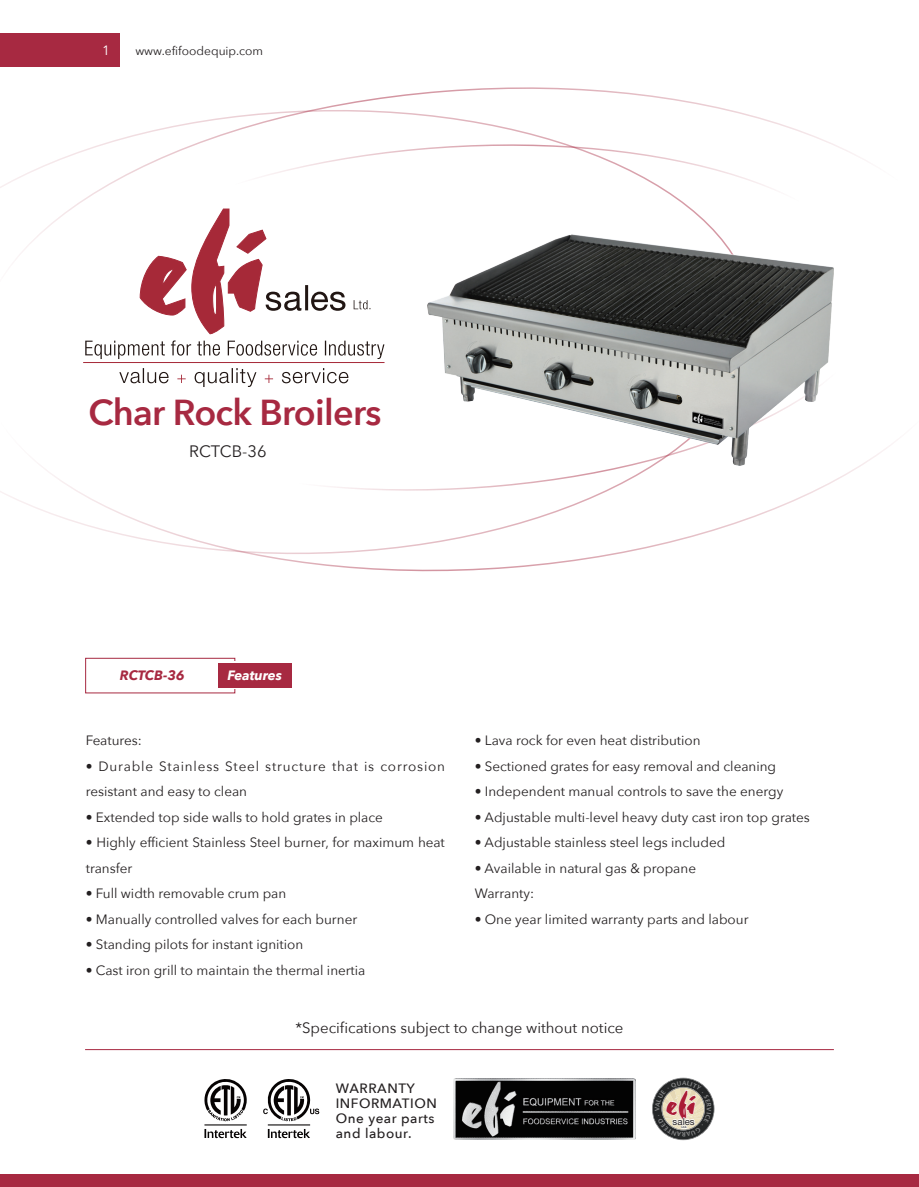
<style>
.page{position:relative;width:919px;height:1187px;background:#fff}
.page>*{position:absolute;margin:0;border:0;box-sizing:border-box;transform-origin:0 0}
.t1{font:600 36px "Avenir Next";letter-spacing:-.02em;color:#a72941}
.t2{font:31.95px "Choc ICG";color:#aa1c36}
.t3{font:16.5px "Avenir Next";color:#231f20}
.t4{font:15px "Avenir Next";color:#231f20}
.t5{font:13.5px/25.5px "Avenir Next";color:#231f20}
.t6{font:13.5px/25.5px "Avenir Next";letter-spacing:.06em;color:#231f20}
.t7{font:500 13.5px/15px "Avenir Next";letter-spacing:.04em;color:#231f20}
.t8{font:italic 700 13.5px "Avenir Next";color:#a72941}
.t9{font:italic 700 13.5px "Avenir Next";letter-spacing:-.005em;color:#fff}
.t10{font:13.5px "Avenir Next";color:#fff}
.t11{font:12px "Avenir Next";color:#231f20}
.t12{font:9.6px "Helvetica Neue";letter-spacing:.01em;color:#231f20}
.t13{font:500 3px "Helvetica Neue";color:#231f20}
</style>
<div class="page">
<svg style="left:0;top:87px;width:893px;height:485px"></svg>
<svg style="left:282px;top:368px;width:66px;height:15px"></svg>
<svg style="left:265px;top:374px;width:8px;height:9px"></svg>
<svg style="left:194px;top:368px;width:62px;height:19px"></svg>
<svg style="left:177px;top:374px;width:9px;height:9px"></svg>
<svg style="left:119px;top:368px;width:50px;height:15px"></svg>
<hr style="left:83px;top:362px;width:301px;height:1px;background:#a62938">
<svg style="left:353px;top:300px;width:17px;height:9px"></svg>
<svg style="left:85px;top:340px;width:299px;height:19px"></svg>
<svg style="left:140px;top:209px;width:205px;height:125px"></svg>
<img style="left:427px;top:235px;width:406px;height:231px">
<hr style="left:85px;top:1049px;width:748px;height:1px;background:#a72941">
<div style="left:0;top:33px;width:119px;height:34px;background:#a72941"></div>
<img style="left:453px;top:1078px;width:182px;height:61px">
<svg style="left:268px;top:1129px;width:42px;height:8px"></svg>
<svg style="left:263px;top:1079px;width:56px;height:42px"></svg>
<hr style="left:268px;top:1124px;width:42px;height:1px;background:#060303">
<svg style="left:204px;top:1128px;width:43px;height:9px"></svg>
<svg style="left:204px;top:1079px;width:43px;height:42px"></svg>
<hr style="left:204px;top:1124px;width:43px;height:1px;background:#060303">
<div style="left:0;top:1174px;width:918px;height:12px;background:#a72941"></div>
<div style="left:85px;top:657px;width:150px;height:36px;border:1px solid #a72941"></div>
<div style="left:87px;top:661px;width:162px;height:28px;background:#fff"></div>
<div style="left:218px;top:663px;width:74px;height:24px;background:#a72941"></div>
<svg style="left:652px;top:1077px;width:62px;height:62px"></svg>
<p class="t10" style="left:102px;top:38px;width:9px">1</p>
<p class="t11" style="left:135px;top:40px;width:129px">www.efifoodequip.com</p>
<h1 class="t1" style="left:88px;top:381px;width:294px">Char Rock Broilers</h1>
<p class="t3" style="left:189px;top:437px;width:79px">RCTCB-36</p>
<p class="t8" style="left:120px;top:664px;width:67px">RCTCB-36</p>
<p class="t9" style="left:227px;top:663px;width:56px">Features</p>
<p class="t5" style="left:86px;top:727px;width:58px">Features:</p>
<p class="t6" style="left:86px;top:752px;width:361px">• Durable Stainless Steel structure that is corrosion resistant and easy to clean</p>
<p class="t5" style="left:86px;top:803px;width:299px">• Extended top side walls to hold grates in place</p>
<p class="t5" style="left:86px;top:829px;width:360px">• Highly efficient Stainless Steel burner, for maximum heat transfer</p>
<p class="t5" style="left:86px;top:880px;width:202px">• Full width removable crum pan</p>
<p class="t5" style="left:86px;top:905px;width:273px">• Manually controlled valves for each burner</p>
<p class="t5" style="left:86px;top:931px;width:219px">• Standing pilots for instant ignition</p>
<p class="t5" style="left:86px;top:956px;width:281px">• Cast iron grill to maintain the thermal inertia</p>
<p class="t5" style="left:474px;top:727px;width:227px">• Lava rock for even heat distribution</p>
<p class="t5" style="left:474px;top:752px;width:303px">• Sectioned grates for easy removal and cleaning</p>
<p class="t5" style="left:474px;top:778px;width:310px">• Independent manual controls to save the energy</p>
<p class="t5" style="left:474px;top:803px;width:336px">• Adjustable multi-level heavy duty cast iron top grates</p>
<p class="t5" style="left:474px;top:829px;width:252px">• Adjustable stainless steel legs included</p>
<p class="t5" style="left:474px;top:854px;width:223px">• Available in natural gas &amp; propane<br>Warranty:</p>
<p class="t5" style="left:474px;top:905px;width:275px">• One year limited warranty parts and labour</p>
<p class="t4" style="left:295px;top:1015px;width:329px">*Specifications subject to change without notice</p>
<p class="t7" style="left:336px;top:1080px;width:102px">WARRANTY<br>INFORMATION<br>One year parts and labour.</p>
<h2 class="t2" style="left:665px;top:1083px;width:32px">efi</h2>
<p class="t12" style="left:672px;top:1115px;width:24px">sales</p>
<p class="t13" style="left:681px;top:1125px;width:7px">Ltd.</p>
</div>
